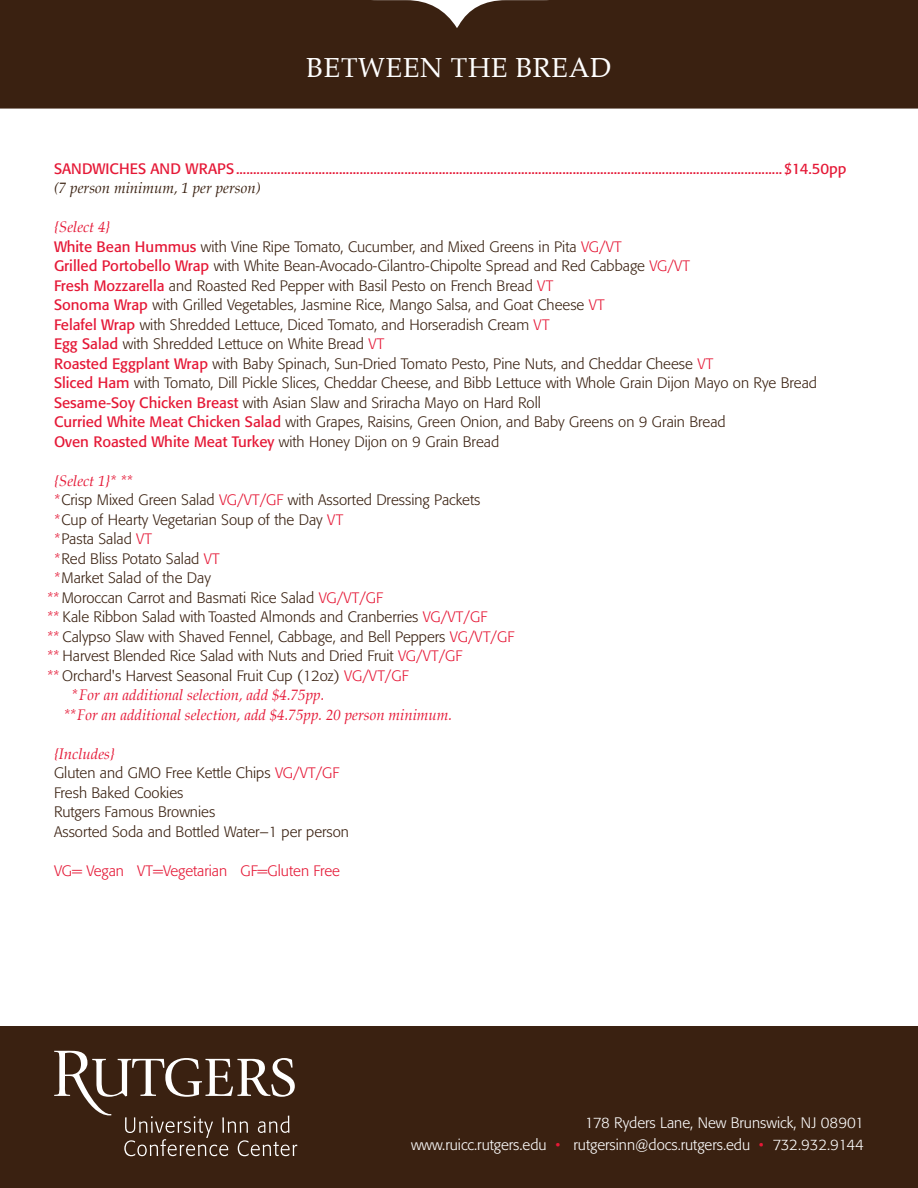
<style>
.page{position:relative;width:918px;height:1188px;background:#fff}
.page>*{position:absolute;margin:0;border:0;box-sizing:border-box;transform-origin:0 0}
.t1{font:27px "Palatino";letter-spacing:.025em;color:#fff}
.t2{font:300 15px/19.5px "Formata";color:#3a2111}
.Tab_on_headline{font:15px "Formata";color:#e51836}
.t3{font:italic 15px "Palatino";color:#e51836}
.t4{font:300 15px/22.5px "Formata";color:#fff;text-align:right}
.t5{font:300 15px "Formata";color:#e51836}
.t6{font:italic 15px "Palatino";color:#3a2111}
.s1{font-weight:400;color:#e51836}
.s2{color:#e51836}
.s3{font-family:"Palatino";font-weight:400;font-style:italic;color:#e51836}
</style>
<div class="page">
<div style="left:0;top:0;width:918px;height:109px;background:#3a2111"></div>
<div style="left:0;top:1026px;width:918px;height:162px;background:#3a2111"></div>
<svg style="left:54px;top:1051px;width:243px;height:105px"></svg>
<p class="t1" style="left:307px;top:45px;width:306px">BETWEEN THE BREAD</p>
<p class="Tab_on_headline" style="left:54px;top:160px;width:794px">SANDWICHES AND WRAPS............................................................................................................................................................... $14.50pp</p>
<p class="t6" style="left:54px;top:176px;width:208px">(7 person minimum, 1 per person)</p>
<p class="t3" style="left:54px;top:215px;width:58px">{Select 4}</p>
<p class="t2" style="left:54px;top:237px;width:569px"><span class="s1">White Bean Hummus</span> with Vine Ripe Tomato, Cucumber, and Mixed Greens in Pita <span class="s2">VG/VT</span></p>
<p class="t2" style="left:54px;top:257px;width:638px"><span class="s1">Grilled Portobello Wrap</span> with White Bean-Avocado-Cilantro-Chipolte Spread and Red Cabbage <span class="s2">VG/VT</span></p>
<p class="t2" style="left:54px;top:276px;width:501px"><span class="s1">Fresh Mozzarella</span> and Roasted Red Pepper with Basil Pesto on French Bread <span class="s2">VT</span></p>
<p class="t2" style="left:54px;top:296px;width:552px"><span class="s1">Sonoma Wrap</span> with Grilled Vegetables, Jasmine Rice, Mango Salsa, and Goat Cheese <span class="s2">VT</span></p>
<p class="t2" style="left:54px;top:315px;width:497px"><span class="s1">Felafel Wrap</span> with Shredded Lettuce, Diced Tomato, and Horseradish Cream <span class="s2">VT</span></p>
<p class="t2" style="left:54px;top:335px;width:332px"><span class="s1">Egg Salad</span> with Shredded Lettuce on White Bread <span class="s2">VT</span></p>
<p class="t2" style="left:54px;top:354px;width:661px"><span class="s1">Roasted Eggplant Wrap</span> with Baby Spinach, Sun-Dried Tomato Pesto, Pine Nuts, and Cheddar Cheese <span class="s2">VT</span></p>
<p class="t2" style="left:54px;top:374px;width:765px"><span class="s1">Sliced Ham</span> with Tomato, Dill Pickle Slices, Cheddar Cheese, and Bibb Lettuce with Whole Grain Dijon Mayo on Rye Bread</p>
<p class="t2" style="left:54px;top:393px;width:488px"><span class="s1">Sesame-Soy Chicken Breast</span> with Asian Slaw and Sriracha Mayo on Hard Roll</p>
<p class="t2" style="left:54px;top:413px;width:673px"><span class="s1">Curried White Meat Chicken Salad</span> with Grapes, Raisins, Green Onion, and Baby Greens on 9 Grain Bread</p>
<p class="t2" style="left:54px;top:432px;width:447px"><span class="s1">Oven Roasted White Meat Turkey</span> with Honey Dijon on 9 Grain Bread</p>
<p class="t3" style="left:54px;top:469px;width:80px">{Select 1}* **</p>
<p class="t2" style="left:54px;top:491px;width:428px"><span class="s3">*</span>Crisp Mixed Green Salad <span class="s2">VG/VT/GF</span> with Assorted Dressing Packets</p>
<p class="t2" style="left:54px;top:510px;width:291px"><span class="s3">*</span>Cup of Hearty Vegetarian Soup of the Day <span class="s2">VT </span><span class="s3">*</span>Pasta Salad <span class="s2">VT<br></span><span class="s3">*</span>Red Bliss Potato Salad <span class="s2">VT<br></span><span class="s3">*</span>Market Salad of the Day</p>
<p class="t2" style="left:47px;top:588px;width:337px"><span class="s3">**</span> Moroccan Carrot and Basmati Rice Salad <span class="s2">VG/VT/GF</span></p>
<p class="t2" style="left:47px;top:608px;width:442px"><span class="s3">**</span> Kale Ribbon Salad with Toasted Almonds and Cranberries <span class="s2">VG/VT/GF</span></p>
<p class="t2" style="left:47px;top:627px;width:469px"><span class="s3">**</span> Calypso Slaw with Shaved Fennel, Cabbage, and Bell Peppers <span class="s2">VG/VT/GF</span></p>
<p class="t2" style="left:47px;top:647px;width:417px"><span class="s3">**</span> Harvest Blended Rice Salad with Nuts and Dried Fruit <span class="s2">VG/VT/GF</span></p>
<p class="t2" style="left:47px;top:666px;width:363px"><span class="s3">**</span> Orchard's Harvest Seasonal Fruit Cup (12oz) <span class="s2">VG/VT/GF</span></p>
<p class="t3" style="left:72px;top:683px;width:254px">*For an additional selection, add $4.75pp.</p>
<p class="t3" style="left:64px;top:703px;width:390px">**For an additional selection, add $4.75pp. 20 person minimum.</p>
<p class="t3" style="left:54px;top:742px;width:63px">{Includes}</p>
<p class="t2" style="left:54px;top:764px;width:287px">Gluten and GMO Free Kettle Chips <span class="s2">VG/VT/GF</span></p>
<p class="t2" style="left:54px;top:783px;width:131px">Fresh Baked Cookies</p>
<p class="t2" style="left:54px;top:803px;width:163px">Rutgers Famous Brownies</p>
<p class="t2" style="left:54px;top:822px;width:297px">Assorted Soda and Bottled Water–1 per person</p>
<p class="t5" style="left:54px;top:862px;width:288px">VG= Vegan VT=Vegetarian GF=Gluten Free</p>
<p class="t4" style="left:411px;top:1111px;width:454px">178 Ryders Lane, New Brunswick, NJ 08901<br>www.ruicc.rutgers.edu <span class="s2">•</span> rutgersinn@docs.rutgers.edu <span class="s2">•</span> 732.932.9144</p>
</div>
